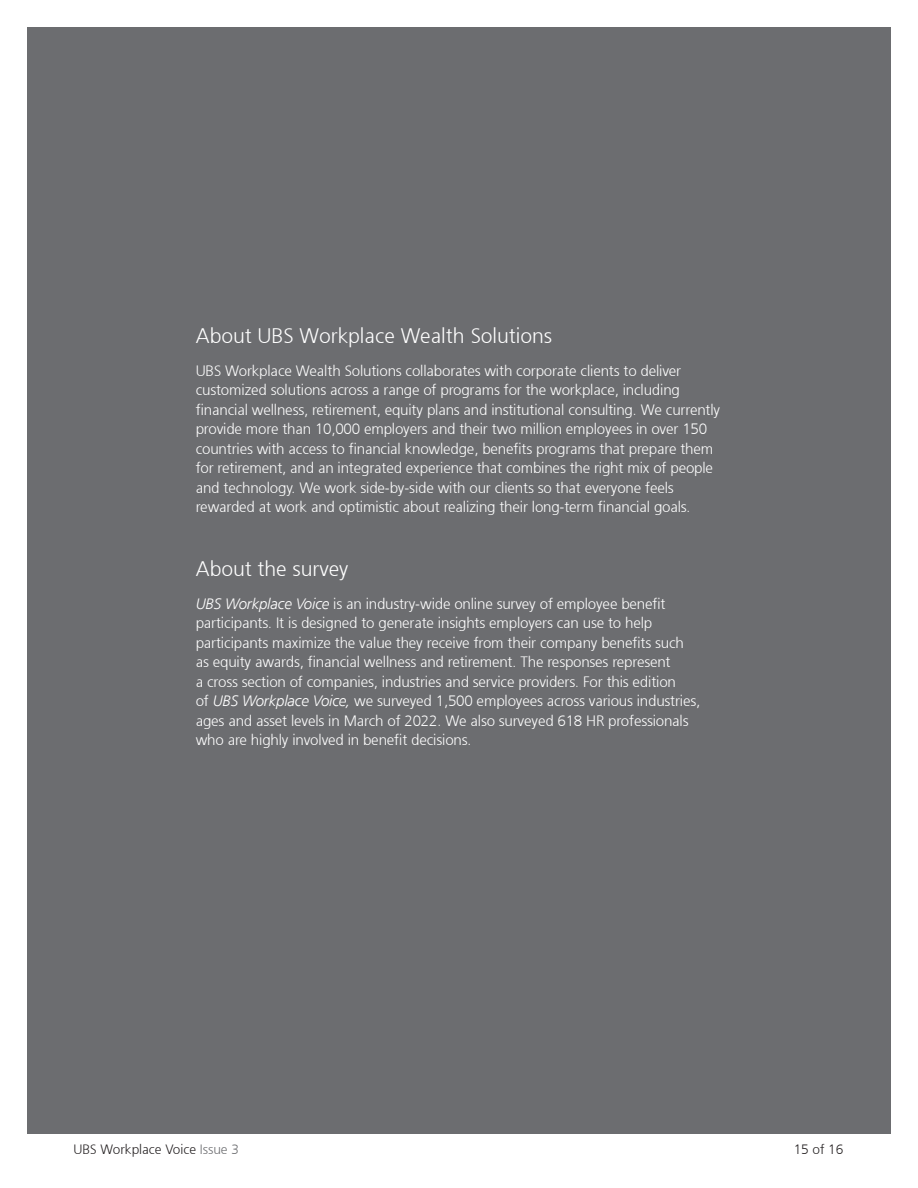
<style>
.page{position:relative;width:918px;height:1188px;background:#fff}
.page>*{position:absolute;margin:0;border:0;box-sizing:border-box;transform-origin:0 0}
.headline_24_28_black{font:300 21px "Frutiger 45";color:#fff}
.t1{font:300 15px/19.5px "Frutiger 45";letter-spacing:-.01em;color:#fff}
.t2{font:300 13.5px "Frutiger 45";color:#231f20}
.s1{font-style:italic}
.s2{color:#6c6d70}
</style>
<div class="page">
<div style="left:27px;top:27px;width:864px;height:1107px;background:#6c6d70"></div>
<p class="headline_24_28_black" style="left:196px;top:323px;width:358px">About UBS Workplace Wealth Solutions</p>
<p class="t1" style="left:196px;top:360px;width:526px">UBS Workplace Wealth Solutions collaborates with corporate clients to deliver customized solutions across a range of programs for the workplace, including financial wellness, retirement, equity plans and institutional consulting. We currently provide more than 10,000 employers and their two million employees in over 150 countries with access to financial knowledge, benefits programs that prepare them for retirement, and an integrated experience that combines the right mix of people and technology. We work side-by-side with our clients so that everyone feels rewarded at work and optimistic about realizing their long-term financial goals.</p>
<p class="headline_24_28_black" style="left:196px;top:556px;width:154px">About the survey</p>
<p class="t1" style="left:196px;top:594px;width:506px"><span class="s1">UBS Workplace Voice</span> is an industry-wide online survey of employee benefit participants. It is designed to generate insights employers can use to help participants maximize the value they receive from their company benefits such as equity awards, financial wellness and retirement. The responses represent<br>a cross section of companies, industries and service providers. For this edition<br>of <span class="s1">UBS Workplace Voice,</span> we surveyed 1,500 employees across various industries, ages and asset levels in March of 2022. We also surveyed 618 HR professionals who are highly involved in benefit decisions.</p>
<p class="t2" style="left:73px;top:1142px;width:167px">UBS Workplace Voice <span class="s2">Issue 3</span></p>
<p class="t2" style="left:794px;top:1142px;width:51px">15 of 16</p>
</div>
